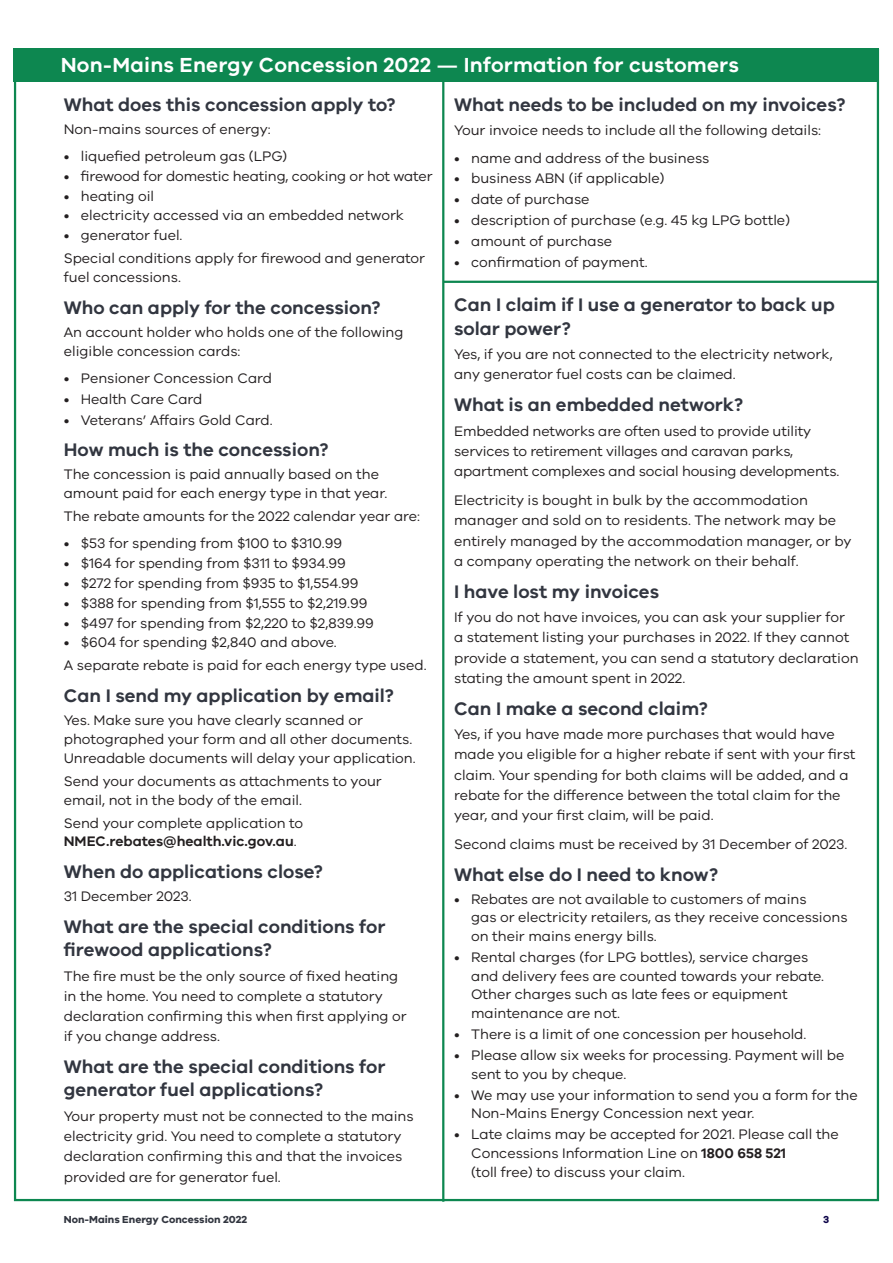
<style>
.page{position:relative;width:893px;height:1263px;background:#fff}
.page>*{position:absolute;margin:0;border:0;box-sizing:border-box;transform-origin:0 0}
.t1{font:600 21px "VIC";letter-spacing:.01em;color:#fff}
.t2{font:600 18.75px/23.2px "VIC";color:#323640}
.t3{font:14.25px/20.2px "VIC";color:#231f20}
.t4{font:700 10.5px "VIC";color:#323640}
.t5{font:700 10.5px "VIC";color:#0d0449}
.s1{font-weight:600}
</style>
<div class="page">
<div style="left:14px;top:49px;width:865px;height:33px;background:#0d8750"></div>
<hr style="left:442px;top:83px;width:2px;height:1117px;background:#0d8750">
<hr style="left:443px;top:281px;width:435px;height:2px;background:#0d8750">
<h1 class="t1" style="left:61px;top:52px;width:680px">Non-Mains Energy Concession 2022 — Information for customers</h1>
<h2 class="t2" style="left:64px;top:92px;width:333px">What does this concession apply to?</h2>
<p class="t3" style="left:64px;top:118px;width:208px">Non-mains sources of energy:</p>
<p class="t3" style="left:64px;top:146px;width:225px">• liquefied petroleum gas (LPG)</p>
<p class="t3" style="left:64px;top:165px;width:370px">• firewood for domestic heating, cooking or hot water</p>
<p class="t3" style="left:64px;top:185px;width:92px">• heating oil</p>
<p class="t3" style="left:64px;top:205px;width:342px">• electricity accessed via an embedded network</p>
<p class="t3" style="left:64px;top:224px;width:363px;line-height:23px">• generator fuel.<br>Special conditions apply for firewood and generator</p>
<p class="t3" style="left:64px;top:267px;width:119px">fuel concessions.</p>
<h2 class="t2" style="left:64px;top:295px;width:319px">Who can apply for the concession?</h2>
<p class="t3" style="left:64px;top:322px;width:341px;line-height:18.8px">An account holder who holds one of the following eligible concession cards:</p>
<p class="t3" style="left:64px;top:367px;width:210px">• Pensioner Concession Card</p>
<p class="t3" style="left:64px;top:388px;width:140px">• Health Care Card</p>
<p class="t3" style="left:64px;top:409px;width:210px">• Veterans’ Affairs Gold Card.</p>
<h2 class="t2" style="left:64px;top:438px;width:267px">How much is the concession?</h2>
<p class="t3" style="left:64px;top:465px;width:325px;line-height:18.8px">The concession is paid annually based on the amount paid for each energy type in that year.</p>
<p class="t3" style="left:64px;top:506px;width:358px">The rebate amounts for the 2022 calendar year are:</p>
<p class="t3" style="left:64px;top:533px;width:280px">• $53 for spending from $100 to $310.99</p>
<p class="t3" style="left:64px;top:553px;width:283px">• $164 for spending from $311 to $934.99</p>
<p class="t3" style="left:64px;top:573px;width:296px">• $272 for spending from $935 to $1,554.99</p>
<p class="t3" style="left:64px;top:592px;width:305px">• $388 for spending from $1,555 to $2,219.99</p>
<p class="t3" style="left:64px;top:612px;width:311px">• $497 for spending from $2,220 to $2,839.99</p>
<p class="t3" style="left:64px;top:631px;width:364px;line-height:23px">• $604 for spending $2,840 and above.<br>A separate rebate is paid for each energy type used.</p>
<h2 class="t2" style="left:64px;top:684px;width:332px">Can I send my application by email?</h2>
<p class="t3" style="left:64px;top:711px;width:353px;line-height:18.8px">Yes. Make sure you have clearly scanned or photographed your form and all other documents.<br>Unreadable documents will delay your application.</p>
<p class="t3" style="left:64px;top:771px;width:320px;line-height:18.8px">Send your documents as attachments to your email, not in the body of the email.</p>
<p class="t3" style="left:64px;top:813px;width:241px;line-height:18.8px">Send your complete application to<br><span class="s1">NMEC.rebates@health.vic.gov.au</span>.</p>
<h2 class="t2" style="left:64px;top:859px;width:261px">When do applications close?</h2>
<p class="t3" style="left:64px;top:886px;width:129px">31 December 2023.</p>
<h2 class="t2" style="left:64px;top:914px;width:323px">What are the special conditions for firewood applications?</h2>
<p class="t3" style="left:64px;top:965px;width:344px">The fire must be the only source of fixed heating in the home. You need to complete a statutory declaration confirming this when first applying or if you change address.</p>
<h2 class="t2" style="left:64px;top:1054px;width:323px">What are the special conditions for generator fuel applications?</h2>
<p class="t3" style="left:64px;top:1105px;width:351px">Your property must not be connected to the mains electricity grid. You need to complete a statutory declaration confirming this and that the invoices provided are for generator fuel.</p>
<h2 class="t2" style="left:454px;top:92px;width:393px">What needs to be included on my invoices?</h2>
<p class="t3" style="left:454px;top:120px;width:368px">Your invoice needs to include all the following details:</p>
<p class="t3" style="left:454px;top:147px;width:257px">• name and address of the business</p>
<p class="t3" style="left:454px;top:168px;width:212px">• business ABN (if applicable)</p>
<p class="t3" style="left:454px;top:189px;width:137px">• date of purchase</p>
<p class="t3" style="left:454px;top:210px;width:337px">• description of purchase (e.g. 45 kg LPG bottle)</p>
<p class="t3" style="left:454px;top:231px;width:160px">• amount of purchase</p>
<p class="t3" style="left:454px;top:252px;width:195px">• confirmation of payment.</p>
<h2 class="t2" style="left:454px;top:293px;width:382px">Can I claim if I use a generator to back up solar power?</h2>
<p class="t3" style="left:454px;top:344px;width:380px">Yes, if you are not connected to the electricity network, any generator fuel costs can be claimed.</p>
<h2 class="t2" style="left:454px;top:393px;width:291px">What is an embedded network?</h2>
<p class="t3" style="left:454px;top:420px;width:387px">Embedded networks are often used to provide utility services to retirement villages and caravan parks, apartment complexes and social housing developments.</p>
<p class="t3" style="left:454px;top:490px;width:399px">Electricity is bought in bulk by the accommodation manager and sold on to residents. The network may be entirely managed by the accommodation manager, or by a company operating the network on their behalf.</p>
<h2 class="t2" style="left:454px;top:579px;width:206px">I have lost my invoices</h2>
<p class="t3" style="left:454px;top:607px;width:406px">If you do not have invoices, you can ask your supplier for<br>a statement listing your purchases in 2022. If they cannot provide a statement, you can send a statutory declaration stating the amount spent in 2022.</p>
<h2 class="t2" style="left:454px;top:696px;width:255px">Can I make a second claim?</h2>
<p class="t3" style="left:454px;top:724px;width:403px">Yes, if you have made more purchases that would have made you eligible for a higher rebate if sent with your first claim. Your spending for both claims will be added, and a rebate for the difference between the total claim for the year, and your first claim, will be paid.</p>
<p class="t3" style="left:454px;top:833px;width:395px">Second claims must be received by 31 December of 2023.</p>
<h2 class="t2" style="left:454px;top:862px;width:266px">What else do I need to know?</h2>
<p class="t3" style="left:471px;top:889px;width:378px;line-height:18.8px;text-indent:-17px">• Rebates are not available to customers of mains<br>gas or electricity retailers, as they receive concessions on their mains energy bills.</p>
<p class="t3" style="left:471px;top:947px;width:355px;line-height:18.8px;text-indent:-17px">• Rental charges (for LPG bottles), service charges and delivery fees are counted towards your rebate.<br>Other charges such as late fees or equipment maintenance are not.</p>
<p class="t3" style="left:454px;top:1024px;width:354px">• There is a limit of one concession per household.</p>
<p class="t3" style="left:471px;top:1045px;width:375px;line-height:18.8px;text-indent:-17px">• Please allow six weeks for processing. Payment will be sent to you by cheque.</p>
<p class="t3" style="left:471px;top:1085px;width:388px;line-height:18.8px;text-indent:-17px">• We may use your information to send you a form for the<br>Non-Mains Energy Concession next year.</p>
<p class="t3" style="left:471px;top:1125px;width:369px;line-height:18.8px;text-indent:-17px">• Late claims may be accepted for 2021. Please call the<br>Concessions Information Line on <span class="s1">1800 658 521<br></span>(toll free) to discuss your claim.</p>
<p class="t4" style="left:64px;top:1212px;width:185px">Non-Mains Energy Concession 2022</p>
<p class="t5" style="left:823px;top:1212px;width:8px">3</p>
</div>
